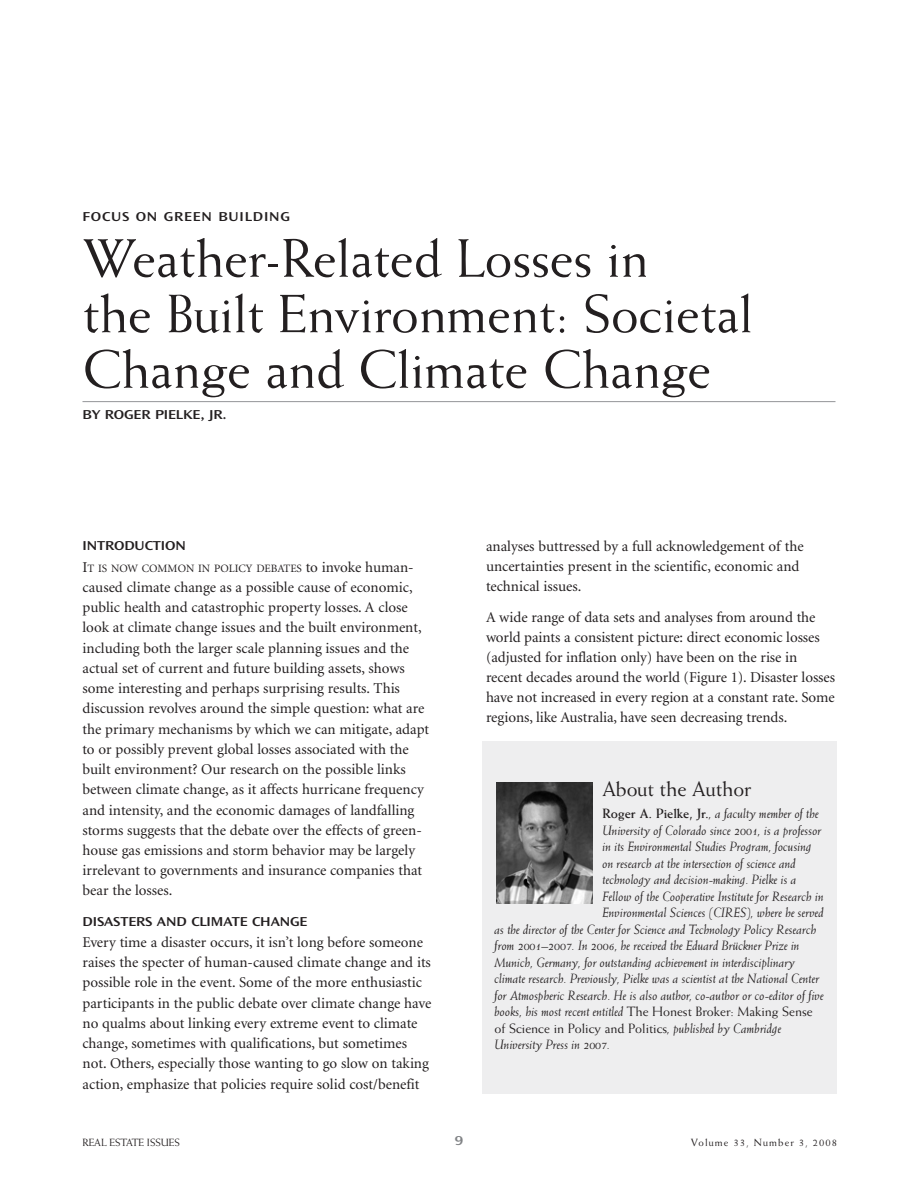
<style>
.page{position:relative;width:918px;height:1188px;background:#fff}
.page>*{position:absolute;margin:0;border:0;box-sizing:border-box;transform-origin:0 0}
.t1{font:54px/55.5px "Weiss Std";letter-spacing:-.005em;color:#231f20}
.t2{font:21px "Weiss Std";letter-spacing:-.005em;color:#231f20}
.t3{font:15px/20.2px "Minion";color:#231f20}
.t4{font:italic 13.5px "Weiss Std";letter-spacing:-.005em;color:#231f20}
.t5{font:600 expanded 13.5px "Ocean Sans Std";letter-spacing:-.005em;color:#231f20}
.t6{font:13.5px "Weiss Std";letter-spacing:-.005em;color:#231f20}
.t7{font:600 expanded 13.5px "Ocean Sans Std";letter-spacing:.065em;color:#231f20}
.t8{font:600 expanded 13.5px "Ocean Sans Std";color:#808285}
.t9{font:11.25px "Minion";color:#231f20}
.t10{font:10.5px "Weiss Std";letter-spacing:.1em;color:#231f20}
.t11{font:10.5px "Weiss Std";letter-spacing:-.005em;color:#231f20}
.s1{font-size:15px}
.s2{font-weight:700;font-style:normal}
.s3{font-style:normal}
.s4{font-style:italic}
</style>
<div class="page">
<div style="left:482px;top:741px;width:355px;height:353px;background:#eeeeef"></div>
<img style="left:496px;top:783px;width:96px;height:120px">
<hr style="left:82px;top:401px;width:754px;height:1px;background:#939598">
<p class="t7" style="left:82px;top:211px;width:209px">FOCUS ON GREEN BUILDING</p>
<h1 class="t1" style="left:82px;top:234px;width:672px">Weather-Related Losses in<br>the Built Environment: Societal<br>Change and Climate Change</h1>
<p class="t5" style="left:82px;top:409px;width:146px">BY ROGER PIELKE, JR.</p>
<p class="t5" style="left:82px;top:540px;width:105px">INTRODUCTION</p>
<p class="t9" style="left:82px;top:564px;width:333px"><span class="s1">I</span>T IS NOW COMMON IN POLICY DEBATES <span class="s1">to invoke human-</span></p>
<p class="t3" style="left:82px;top:578px;width:348px">caused climate change as a possible cause of economic, public health and catastrophic property losses. A close look at climate change issues and the built environment, including both the larger scale planning issues and the actual set of current and future building assets, shows some interesting and perhaps surprising results. This discussion revolves around the simple question: what are the primary mechanisms by which we can mitigate, adapt to or possibly prevent global losses associated with the built environment? Our research on the possible links between climate change, as it affects hurricane frequency and intensity, and the economic damages of landfalling storms suggests that the debate over the effects of green&shy;house gas emissions and storm behavior may be largely irrelevant to governments and insurance companies that bear the losses.</p>
<p class="t5" style="left:82px;top:915px;width:226px">DISASTERS AND CLIMATE CHANGE</p>
<p class="t3" style="left:82px;top:933px;width:350px">Every time a disaster occurs, it isn’t long before someone raises the specter of human-caused climate change and its possible role in the event. Some of the more enthusiastic participants in the public debate over climate change have no qualms about linking every extreme event to climate change, sometimes with qualifications, but sometimes not. Others, especially those wanting to go slow on taking action, emphasize that policies require solid cost/benefit</p>
<p class="t3" style="left:486px;top:538px;width:319px">analyses buttressed by a full acknowledgement of the uncertainties present in the scientific, economic and technical issues.</p>
<p class="t3" style="left:486px;top:609px;width:351px">A wide range of data sets and analyses from around the world paints a consistent picture: direct economic losses (adjusted for inflation only) have been on the rise in recent decades around the world (Figure 1). Disaster losses have not increased in every region at a constant rate. Some regions, like Australia, have seen decreasing trends.</p>
<h2 class="t2" style="left:602px;top:781px;width:150px">About the Author</h2>
<p class="t4" style="left:603px;top:808px;width:218px"><span class="s2">Roger A. Pielke, Jr.</span>, a faculty member of the</p>
<p class="t4" style="left:603px;top:825px;width:221px">University of Colorado since 2001, is a professor</p>
<p class="t4" style="left:603px;top:841px;width:211px">in its Environmental Studies Program, focusing</p>
<p class="t4" style="left:603px;top:858px;width:195px">on research at the intersection of science and</p>
<p class="t4" style="left:603px;top:874px;width:196px">technology and decision-making. Pielke is a</p>
<p class="t4" style="left:603px;top:891px;width:223px">Fellow of the Cooperative Institute for Research in</p>
<p class="t4" style="left:603px;top:907px;width:223px">Environmental Sciences (CIRES), where he served</p>
<p class="t4" style="left:495px;top:924px;width:323px">as the director of the Center for Science and Technology Policy Research</p>
<p class="t4" style="left:495px;top:940px;width:307px">from 2001–2007. In 2006, he received the Eduard Brückner Prize in</p>
<p class="t4" style="left:495px;top:957px;width:302px">Munich, Germany, for outstanding achievement in interdisciplinary</p>
<p class="t4" style="left:495px;top:973px;width:326px">climate research. Previously, Pielke was a scientist at the National Center</p>
<p class="t4" style="left:495px;top:990px;width:331px">for Atmospheric Research. He is also author, co-author or co-editor of five</p>
<p class="t4" style="left:495px;top:1006px;width:320px">books, his most recent entitled <span class="s3">The Honest Broker: Making Sense</span></p>
<p class="t6" style="left:495px;top:1023px;width:288px">of Science in Policy and Politics<span class="s4">, published by Cambridge</span></p>
<p class="t4" style="left:495px;top:1039px;width:117px">University Press in 2007.</p>
<p class="t11" style="left:82px;top:1138px;width:99px">REAL ESTATE ISSUES</p>
<p class="t8" style="left:455px;top:1135px;width:10px">9</p>
<p class="t10" style="left:691px;top:1138px;width:147px">Volume 33, Number 3, 2008</p>
</div>
